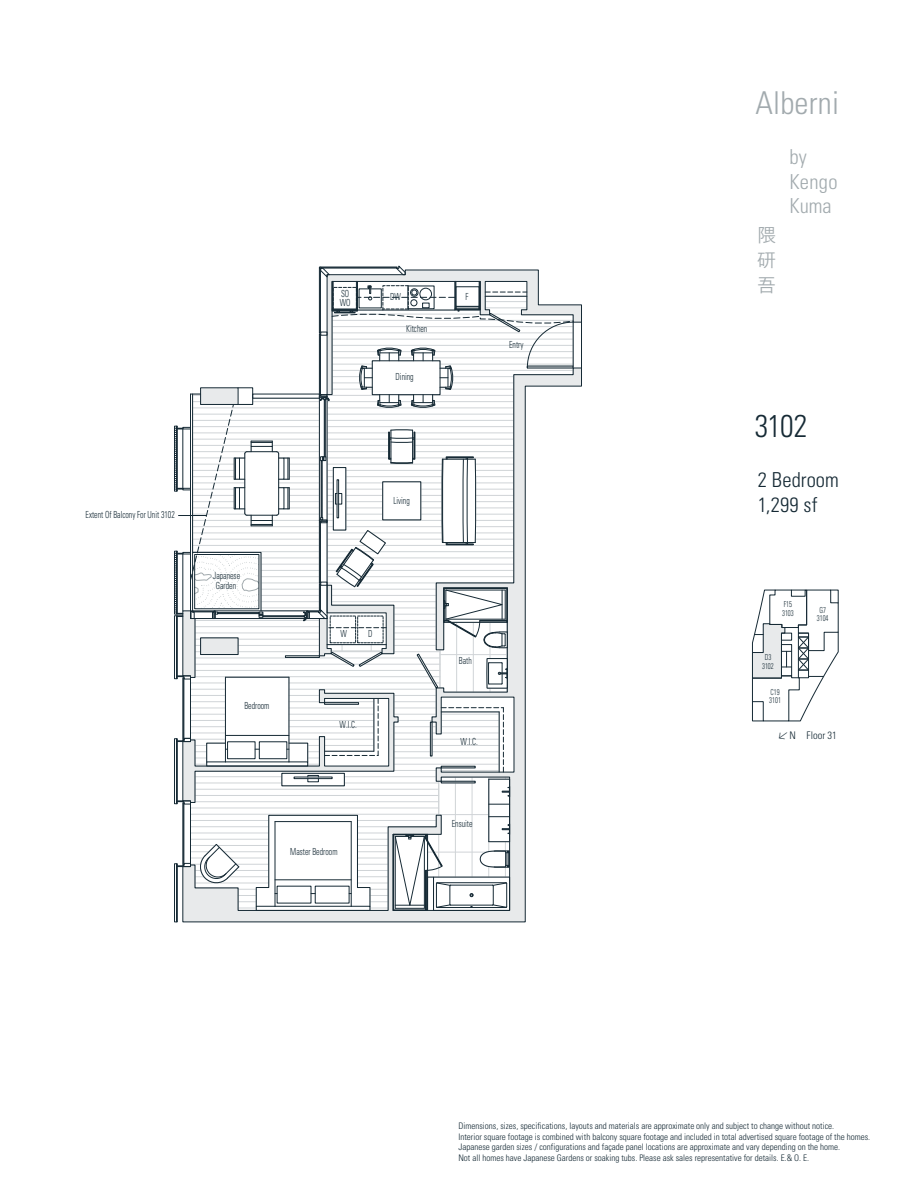
<style>
.page{position:relative;width:918px;height:1188px;background:#fff}
.page>*{position:absolute;margin:0;border:0;box-sizing:border-box;transform-origin:0 0}
.t1{font:300 condensed 31.5px "Univers";letter-spacing:.01em;color:#a2aaae}
.t2{font:300 condensed 31.5px "Univers";color:#162a35;scale:.96 1}
.t3{font:300 condensed 20.7px/24.8px "Univers";letter-spacing:.005em;color:#162a35}
.t4{font:300 condensed 20.7px/24.8px "Univers";letter-spacing:.01em;color:#a2aaae}
.t5{font:500 18.9px "Yu Go";color:#a2aaae}
.t6{font:300 condensed 10.5px "Univers";color:#162a35}
.t7{font:300 condensed 9.75px "Univers";color:#162a35;scale:.8 1}
.t8{font:300 condensed 9px/10.5px "Univers";color:#162a35}
.t9{font:300 condensed 8.25px "Univers";color:#162a35;scale:.8 1}
</style>
<div class="page">
<div style="left:174px;top:864px;width:3px;height:58px;border:1px solid #162a35"></div>
<div style="left:176px;top:864px;width:2px;height:58px;border:1px solid #162a35"></div>
<svg style="left:174px;top:265px;width:408px;height:646px"></svg>
<svg style="left:182px;top:368px;width:400px;height:554px"></svg>
<svg style="left:752px;top:590px;width:87px;height:131px"></svg>
<div style="left:781px;top:644px;width:11px;height:32px;border:1px solid #162a35"></div>
<div style="left:781px;top:633px;width:11px;height:7px;border:1px solid #162a35"></div>
<div style="left:798px;top:659px;width:11px;height:11px;border:1px solid #162a35"></div>
<div style="left:798px;top:648px;width:11px;height:11px;border:1px solid #162a35"></div>
<div style="left:798px;top:670px;width:11px;height:8px;border:1px solid #162a35"></div>
<p class="t7" style="left:341px;top:288px;width:12px">SO</p>
<p class="t7" style="left:390px;top:291px;width:15px">DW</p>
<p class="t7" style="left:465px;top:291px;width:5px">F</p>
<p class="t7" style="left:340px;top:296px;width:15px">WO</p>
<p class="t7" style="left:406px;top:323px;width:28px">Kitchen</p>
<p class="t7" style="left:396px;top:370px;width:24px">Dining</p>
<p class="t7" style="left:509px;top:339px;width:19px">Entry</p>
<p class="t7" style="left:86px;top:509px;width:113px">Extent Of Balcony For Unit 3102</p>
<p class="t7" style="left:213px;top:570px;width:36px">Japanese</p>
<p class="t7" style="left:216px;top:579px;width:27px">Garden</p>
<p class="t7" style="left:244px;top:700px;width:33px">Bedroom</p>
<p class="t7" style="left:393px;top:495px;width:22px">Living</p>
<p class="t7" style="left:340px;top:628px;width:10px">W</p>
<p class="t7" style="left:368px;top:628px;width:7px">D</p>
<p class="t7" style="left:340px;top:719px;width:23px">W.I.C.</p>
<p class="t7" style="left:290px;top:846px;width:61px">Master Bedroom</p>
<p class="t7" style="left:459px;top:655px;width:18px">Bath</p>
<p class="t7" style="left:461px;top:736px;width:23px">W.I.C.</p>
<p class="t7" style="left:452px;top:817px;width:27px">Ensuite</p>
<h1 class="t1" style="left:755px;top:84px;width:85px">Alberni</h1>
<h2 class="t4" style="left:789px;top:144px;width:50px">by<br>Kengo<br>Kuma</h2>
<h3 class="t5" style="left:757px;top:218px;width:20px">隈</h3>
<h3 class="t5" style="left:757px;top:243px;width:20px">研</h3>
<h3 class="t5" style="left:757px;top:267px;width:20px">吾</h3>
<h1 class="t2" style="left:755px;top:407px;width:56px">3102</h1>
<h2 class="t3" style="left:758px;top:467px;width:82px">2 Bedroom<br>1,299 sf</h2>
<p class="t9" style="left:784px;top:600px;width:12px">F15</p>
<p class="t9" style="left:782px;top:608px;width:16px">3103</p>
<p class="t9" style="left:765px;top:652px;width:10px">D3</p>
<p class="t9" style="left:762px;top:661px;width:16px">3102</p>
<p class="t9" style="left:770px;top:687px;width:13px">C19</p>
<p class="t9" style="left:769px;top:696px;width:16px">3101</p>
<p class="t9" style="left:819px;top:605px;width:10px">G7</p>
<p class="t9" style="left:817px;top:613px;width:16px">3104</p>
<p class="t6" style="left:789px;top:729px;width:49px">N Floor 31</p>
<p class="t8" style="left:458px;top:1120px;width:413px">Dimensions, sizes, specifications, layouts and materials are approximate only and subject to change without notice.<br>Interior square footage is combined with balcony square footage and included in total advertised square footage of the homes.<br>Japanese garden sizes / configurations and façade panel locations are approximate and vary depending on the home.<br>Not all homes have Japanese Gardens or soaking tubs. Please ask sales representative for details. E.&amp; O. E.</p>
</div>
